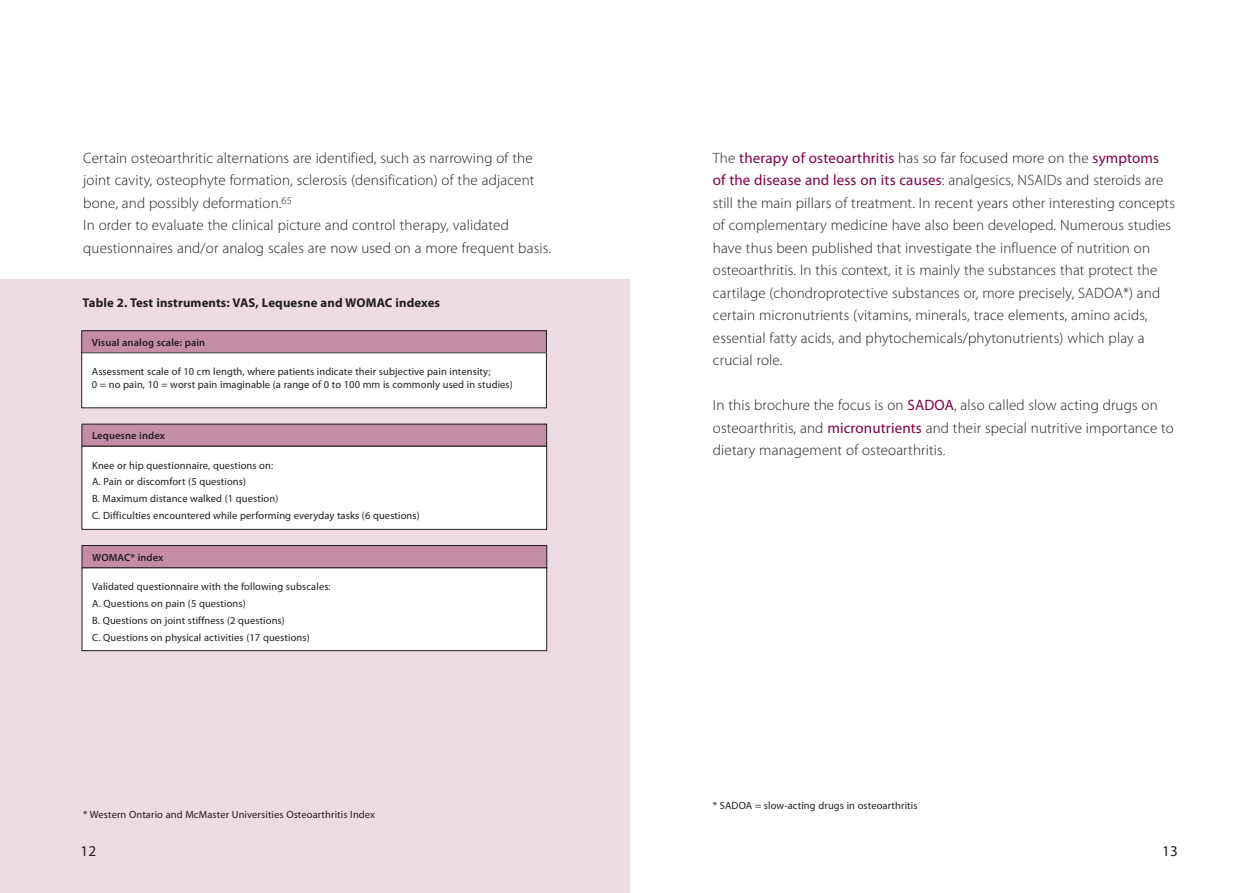
<style>
.page{position:relative;width:1259px;height:893px;background:#fff}
.page>*{position:absolute;margin:0;border:0;box-sizing:border-box;transform-origin:0 0}
.t1{font:300 15px/22.5px "Myriad Pro";letter-spacing:.01em;color:#231f20}
.t2{font:15px "Myriad Pro";color:#231f20}
.t3{font:700 12.75px "Myriad Pro";letter-spacing:.01em;color:#231f20}
.t4{font:10.5px/16.8px "Myriad Pro";letter-spacing:.01em;color:#231f20}
.t5{font:600 10.5px "Myriad Pro";letter-spacing:.01em;color:#231f20}
.s1{font-weight:400;color:#80004a}
</style>
<div class="page">
<div style="left:0;top:279px;width:629px;height:614px;background:#eddce3"></div>
<div style="left:82px;top:331px;width:464px;height:22px;background:#c48da6"></div>
<div style="left:81px;top:330px;width:465px;height:23px;border:1px solid #231f20"></div>
<div style="left:82px;top:353px;width:464px;height:55px;background:#fff"></div>
<div style="left:82px;top:424px;width:464px;height:22px;background:#c48da6"></div>
<div style="left:82px;top:446px;width:464px;height:83px;background:#fff"></div>
<div style="left:82px;top:446px;width:465px;height:84px;border:1px solid #231f20"></div>
<div style="left:82px;top:545px;width:465px;height:23px;background:#c48da6"></div>
<div style="left:82px;top:545px;width:465px;height:23px;border:1px solid #231f20"></div>
<div style="left:82px;top:568px;width:465px;height:83px;background:#fff"></div>
<div style="left:82px;top:568px;width:465px;height:83px;border:1px solid #231f20"></div>
<p class="t1" style="left:83px;top:147px;width:469px">Certain osteoarthritic alternations are identified, such as narrowing of the joint cavity, osteophyte formation, sclerosis (densification) of the adjacent bone, and possibly deformation.<sup>65<br></sup>In order to evaluate the clinical picture and control therapy, validated questionnaires and/or analog scales are now used on a more frequent basis.</p>
<p class="t3" style="left:83px;top:294px;width:359px">Table 2. Test instruments: VAS, Lequesne and WOMAC indexes</p>
<p class="t5" style="left:92px;top:335px;width:115px">Visual analog scale: pain</p>
<p class="t4" style="left:92px;top:365px;width:422px;line-height:12.6px">Assessment scale of 10 cm length, where patients indicate their subjective pain intensity;<br>0 = no pain, 10 = worst pain imaginable (a range of 0 to 100 mm is commonly used in studies)</p>
<p class="t5" style="left:92px;top:429px;width:74px">Lequesne index</p>
<p class="t4" style="left:92px;top:456px;width:329px">Knee or hip questionnaire, questions on:<br>A. Pain or discomfort (5 questions)<br>B. Maximum distance walked (1 question)<br>C. Difficulties encountered while performing everyday tasks (6 questions)</p>
<p class="t5" style="left:92px;top:550px;width:73px">WOMAC* index</p>
<p class="t4" style="left:92px;top:578px;width:240px">Validated questionnaire with the following subscales:<br>A. Questions on pain (5 questions)<br>B. Questions on joint stiffness (2 questions)<br>C. Questions on physical activities (17 questions)</p>
<p class="t4" style="left:83px;top:806px;width:293px">* Western Ontario and McMaster Universities Osteoarthritis Index</p>
<p class="t2" style="left:81px;top:841px;width:17px">12</p>
<p class="t1" style="left:713px;top:147px;width:464px">The <span class="s1">therapy of osteoarthritis</span> has so far focused more on the <span class="s1">symptoms of the disease and less on its causes</span>: analgesics, NSAIDs and steroids are still the main pillars of treatment. In recent years other interesting concepts of complementary medicine have also been developed. Numerous studies have thus been published that investigate the influence of nutrition on osteoarthritis. In this context, it is mainly the substances that protect the cartilage (chondroprotective substances or, more precisely, SADOA*) and certain micronutrients (vitamins, minerals, trace elements, amino acids, essential fatty acids, and phytochemicals/phytonutrients) which play a crucial role.</p>
<p class="t1" style="left:713px;top:394px;width:462px">In this brochure the focus is on <span class="s1">SADOA</span>, also called slow acting drugs on osteoarthritis, and <span class="s1">micronutrients</span> and their special nutritive importance to dietary management of osteoarthritis.</p>
<p class="t4" style="left:713px;top:796px;width:206px">* SADOA = slow-acting drugs in osteoarthritis</p>
<p class="t2" style="left:1162px;top:841px;width:17px">13</p>
</div>
